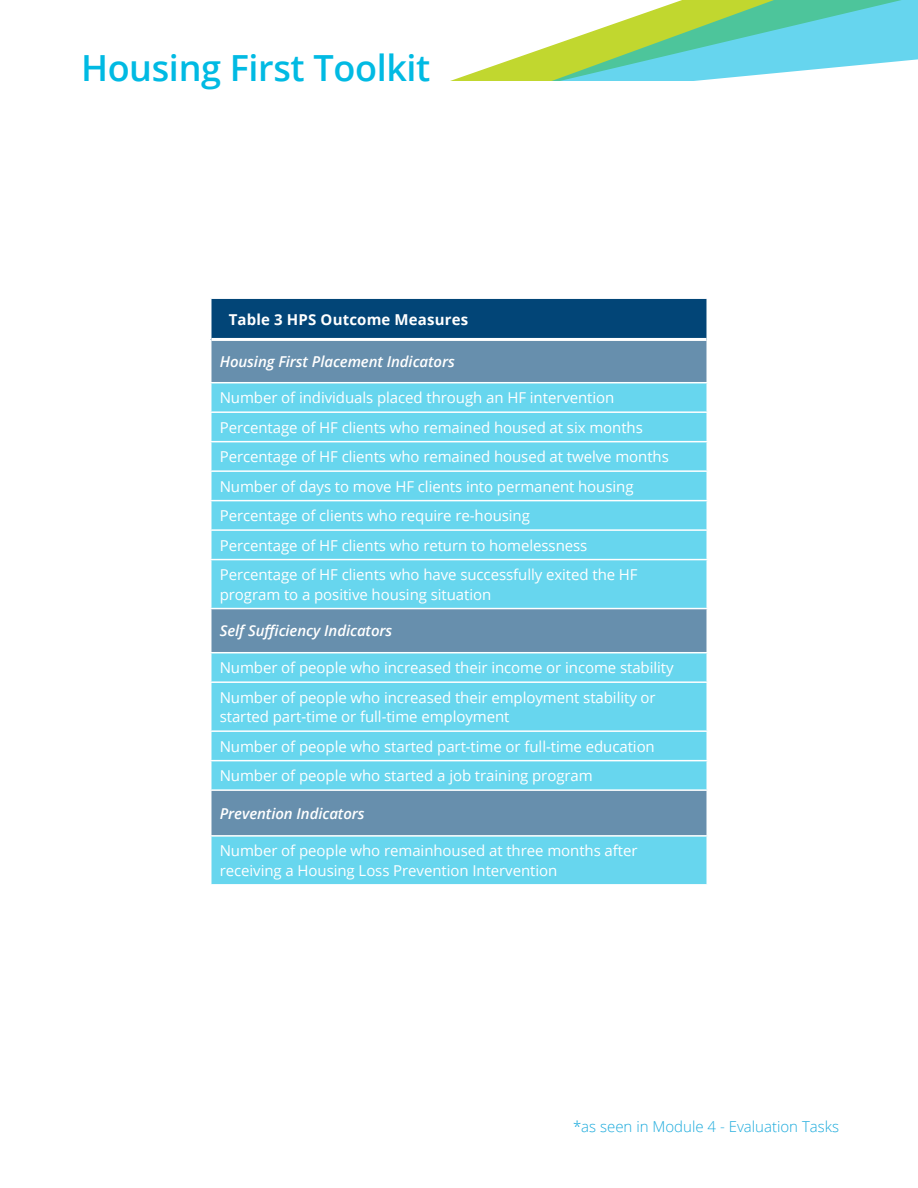
<style>
.page{position:relative;width:918px;height:1188px;background:#fff}
.page>*{position:absolute;margin:0;border:0;box-sizing:border-box;transform-origin:0 0}
.MHCC-PDF_Headers{font:600 36px "Open Sans";letter-spacing:-.01em;color:#01bae3}
.MHCC-PDF_body{font:15px/19.5px "Open Sans";letter-spacing:-.005em;color:#fff}
.MHCC-PDF_body-2{font:italic 600 15px "Open Sans";letter-spacing:-.005em;color:#fff}
.t1{font:300 15px "Open Sans";color:#1baadc}
.MHCC_PDF_-_Footnotes{font:700 15px "Open Sans";letter-spacing:.01em;color:#fff}
</style>
<div class="page">
<svg style="left:450px;top:0;width:468px;height:81px"></svg>
<div style="left:211px;top:298px;width:496px;height:41px;background:#024577"></div>
<div style="left:211px;top:341px;width:495px;height:41px;background:#678fad"></div>
<svg style="left:211px;top:383px;width:495px;height:501px;background:#68c9e2"></svg>
<hr style="left:210px;top:297px;width:498px;height:2px;background:#fff">
<hr style="left:706px;top:299px;width:2px;height:40px;background:#fff">
<hr style="left:211px;top:338px;width:495px;height:3px;background:#fff">
<hr style="left:210px;top:411px;width:498px;height:2px;background:#fff">
<hr style="left:210px;top:441px;width:498px;height:1px;background:#fff">
<hr style="left:210px;top:470px;width:498px;height:2px;background:#fff">
<hr style="left:210px;top:500px;width:498px;height:1px;background:#fff">
<hr style="left:210px;top:529px;width:498px;height:2px;background:#fff">
<hr style="left:210px;top:559px;width:498px;height:1px;background:#fff">
<hr style="left:210px;top:681px;width:498px;height:2px;background:#fff">
<hr style="left:210px;top:730px;width:498px;height:2px;background:#fff">
<hr style="left:210px;top:760px;width:498px;height:1px;background:#fff">
<hr style="left:210px;top:789px;width:498px;height:2px;background:#fff">
<hr style="left:210px;top:835px;width:498px;height:2px;background:#fff">
<hr style="left:210px;top:608px;width:498px;height:1px;background:#fff">
<hr style="left:210px;top:652px;width:498px;height:1px;background:#fff">
<h1 class="MHCC-PDF_Headers" style="left:81px;top:43px;width:351px">Housing First Toolkit</h1>
<p class="MHCC_PDF_-_Footnotes" style="left:229px;top:309px;width:241px">Table 3 HPS Outcome Measures</p>
<p class="MHCC-PDF_body-2" style="left:220px;top:351px;width:237px">Housing First Placement Indicators</p>
<p class="MHCC-PDF_body" style="left:220px;top:388px;width:396px">Number of individuals placed through an HF intervention</p>
<p class="MHCC-PDF_body" style="left:220px;top:417px;width:425px">Percentage of HF clients who remained housed at six months</p>
<p class="MHCC-PDF_body" style="left:220px;top:447px;width:451px">Percentage of HF clients who remained housed at twelve months</p>
<p class="MHCC-PDF_body" style="left:220px;top:476px;width:415px">Number of days to move HF clients into permanent housing</p>
<p class="MHCC-PDF_body" style="left:220px;top:506px;width:312px">Percentage of clients who require re-housing</p>
<p class="MHCC-PDF_body" style="left:220px;top:535px;width:369px">Percentage of HF clients who return to homelessness</p>
<p class="MHCC-PDF_body" style="left:220px;top:564px;width:419px">Percentage of HF clients who have successfully exited the HF program to a positive housing situation</p>
<p class="MHCC-PDF_body-2" style="left:220px;top:621px;width:174px">Self Sufficiency Indicators</p>
<p class="MHCC-PDF_body" style="left:220px;top:658px;width:455px">Number of people who increased their income or income stability</p>
<p class="MHCC-PDF_body" style="left:220px;top:687px;width:438px">Number of people who increased their employment stability or started part-time or full-time employment</p>
<p class="MHCC-PDF_body" style="left:220px;top:736px;width:437px">Number of people who started part-time or full-time education</p>
<p class="MHCC-PDF_body" style="left:220px;top:766px;width:375px">Number of people who started a job training program</p>
<p class="MHCC-PDF_body-2" style="left:220px;top:803px;width:146px">Prevention Indicators</p>
<p class="MHCC-PDF_body" style="left:220px;top:841px;width:419px">Number of people who remainhoused at three months after receiving a Housing Loss Prevention Intervention</p>
<p class="t1" style="left:573px;top:1116px;width:267px">*as seen in Module 4 - Evaluation Tasks</p>
</div>
